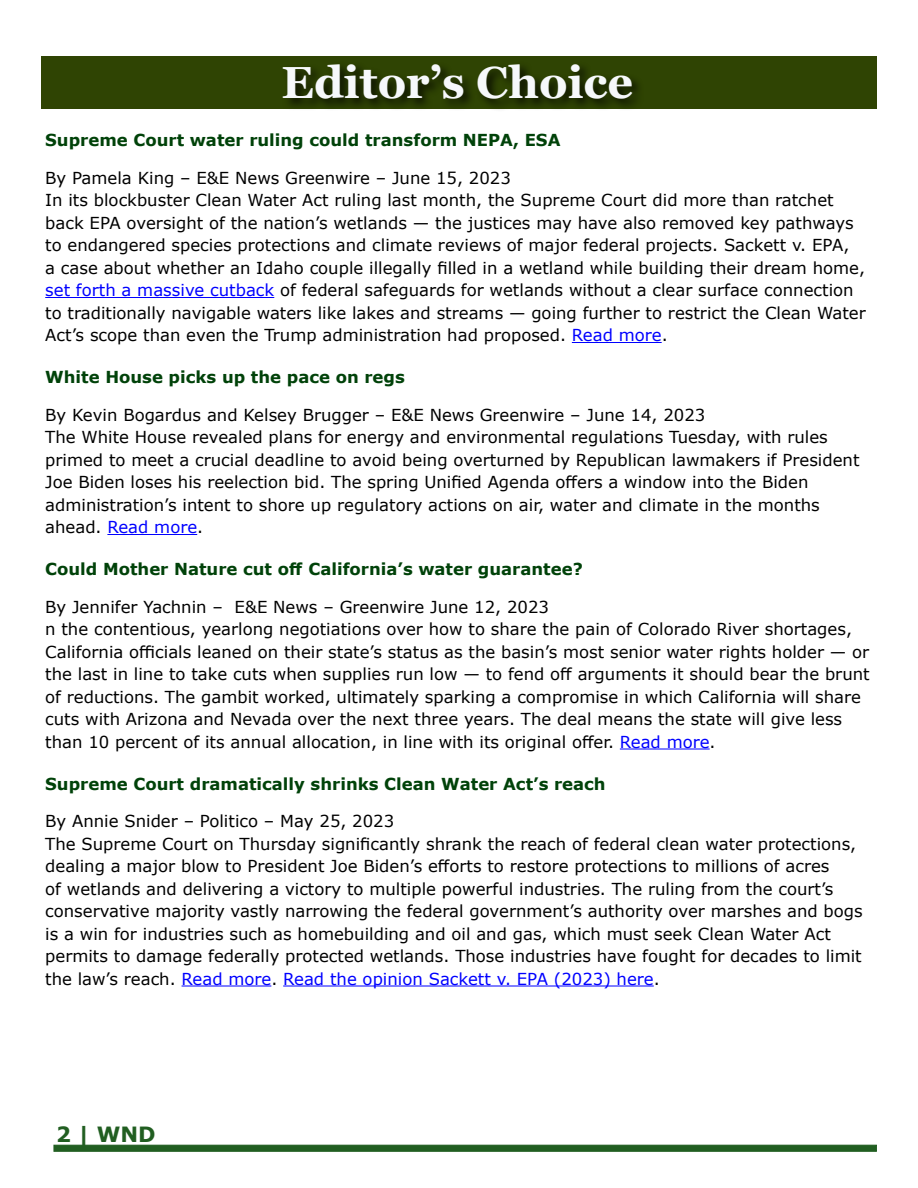
<style>
.page{position:relative;width:918px;height:1188px;background:#fff}
.page>*{position:absolute;margin:0;border:0;box-sizing:border-box;transform-origin:0 0}
.t1{font:700 45px "Georgia";color:#f6f8fb}
.t2{font:700 21px "Verdana";color:#215e21}
.t3{font:16.5px/22.5px "Verdana";color:#000}
.t4{font:700 16.5px "Verdana";color:#004209}
.s1{color:#00f}
</style>
<div class="page">
<div style="left:53px;top:1145px;width:824px;height:7px;background:#215e21;border:1px solid #215e21"></div>
<hr style="left:45px;top:297px;width:229px;height:1px;background:#00f">
<hr style="left:572px;top:342px;width:90px;height:1px;background:#00f">
<hr style="left:107px;top:534px;width:90px;height:1px;background:#00f">
<hr style="left:620px;top:749px;width:90px;height:1px;background:#00f">
<hr style="left:182px;top:986px;width:89px;height:1px;background:#00f">
<hr style="left:283px;top:986px;width:371px;height:1px;background:#00f">
<div style="left:41px;top:56px;width:835px;height:53px;background:#2f4403"></div>
<div style="left:280px;top:61px;width:364px;height:52px;background:#000;opacity:.75"></div>
<h1 class="t1" style="left:282px;top:54px;width:353px">Editor’s Choice</h1>
<p class="t4" style="left:45px;top:128px;width:517px">Supreme Court water ruling could transform NEPA, ESA</p>
<p class="t3" style="left:45px;top:166px;width:822px">By Pamela King – E&amp;E News Greenwire – June 15, 2023<br>In its blockbuster Clean Water Act ruling last month, the Supreme Court did more than ratchet back EPA oversight of the nation’s wetlands — the justices may have also removed key pathways to endangered species protections and climate reviews of major federal projects. Sackett v. EPA,<br>a case about whether an Idaho couple illegally filled in a wetland while building their dream home, <span class="s1">set forth a massive cutback</span> of federal safeguards for wetlands without a clear surface connection to traditionally navigable waters like lakes and streams — going further to restrict the Clean Water Act’s scope than even the Trump administration had proposed. <span class="s1">Read more</span>.</p>
<p class="t4" style="left:45px;top:365px;width:361px">White House picks up the pace on regs</p>
<p class="t3" style="left:45px;top:403px;width:816px">By Kevin Bogardus and Kelsey Brugger – E&amp;E News Greenwire – June 14, 2023<br>The White House revealed plans for energy and environmental regulations Tuesday, with rules primed to meet a crucial deadline to avoid being overturned by Republican lawmakers if President Joe Biden loses his reelection bid. The spring Unified Agenda offers a window into the Biden administration’s intent to shore up regulatory actions on air, water and climate in the months ahead. <span class="s1">Read more</span>.</p>
<p class="t4" style="left:45px;top:557px;width:539px">Could Mother Nature cut off California’s water guarantee?</p>
<p class="t3" style="left:45px;top:595px;width:826px">By Jennifer Yachnin – E&amp;E News – Greenwire June 12, 2023<br>n the contentious, yearlong negotiations over how to share the pain of Colorado River shortages, California officials leaned on their state’s status as the basin’s most senior water rights holder — or the last in line to take cuts when supplies run low — to fend off arguments it should bear the brunt of reductions. The gambit worked, ultimately sparking a compromise in which California will share cuts with Arizona and Nevada over the next three years. The deal means the state will give less than 10 percent of its annual allocation, in line with its original offer. <span class="s1">Read more</span>.</p>
<p class="t4" style="left:45px;top:772px;width:562px">Supreme Court dramatically shrinks Clean Water Act’s reach</p>
<p class="t3" style="left:45px;top:810px;width:819px">By Annie Snider – Politico – May 25, 2023<br>The Supreme Court on Thursday significantly shrank the reach of federal clean water protections, dealing a major blow to President Joe Biden’s efforts to restore protections to millions of acres<br>of wetlands and delivering a victory to multiple powerful industries. The ruling from the court’s conservative majority vastly narrowing the federal government’s authority over marshes and bogs is a win for industries such as homebuilding and oil and gas, which must seek Clean Water Act permits to damage federally protected wetlands. Those industries have fought for decades to limit the law’s reach. <span class="s1">Read more</span>. <span class="s1">Read the opinion Sackett v. EPA (2023) here</span>.</p>
<p class="t2" style="left:56px;top:1120px;width:101px">2 | WND</p>
</div>
